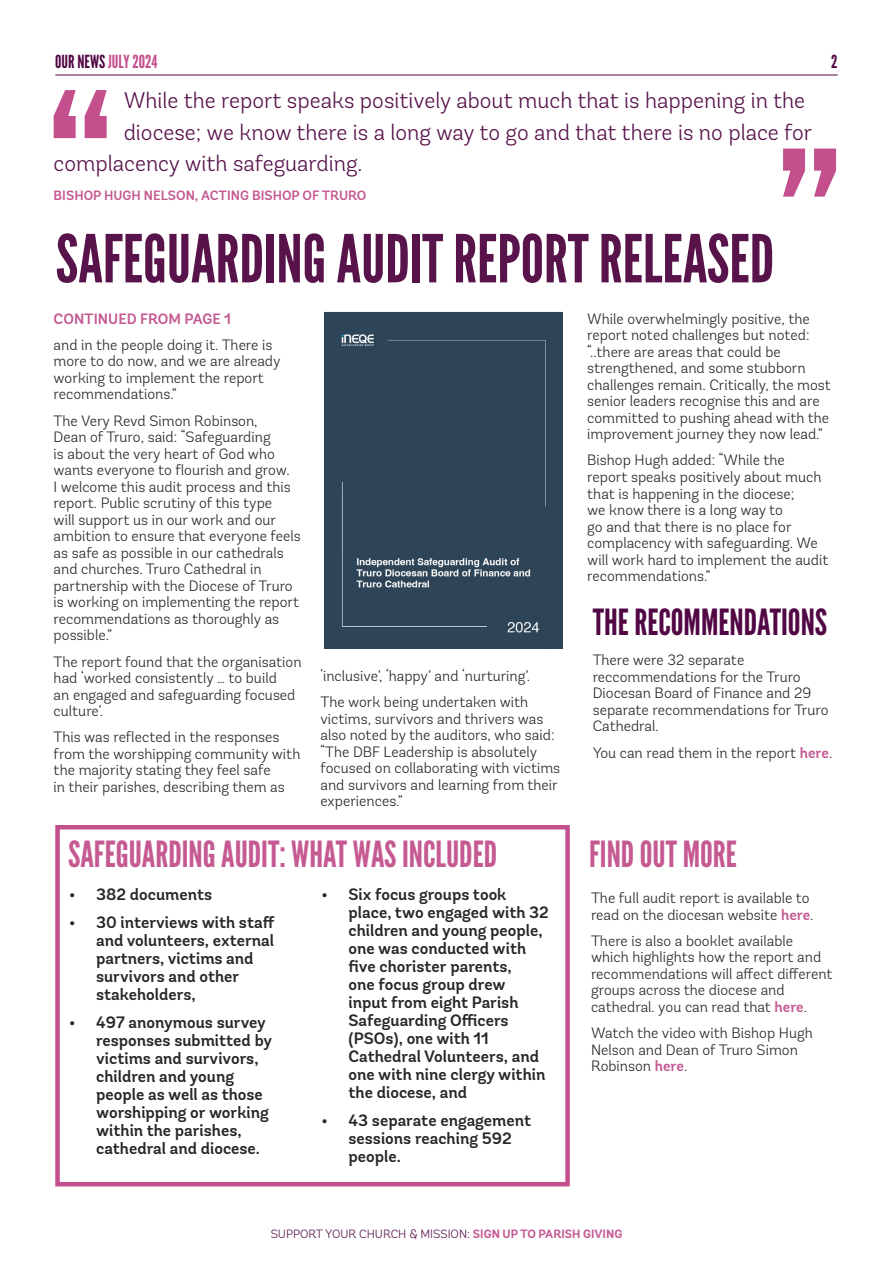
<style>
.page{position:relative;width:893px;height:1263px;background:#fff}
.page>*{position:absolute;margin:0;border:0;box-sizing:border-box;transform-origin:0 0}
.t1{font:66px "League Gothic";color:#58134b}
.t2{font:36px "League Gothic";color:#c55a92}
.t3{font:36px "League Gothic";color:#520745}
.t4{font:300 22.5px "Andes Rounded";color:#58134b}
.t5{font:18px "League Gothic";color:#c34f8c}
.t6{font:18px "League Gothic";color:#520745}
.t7{font:600 16.5px/18px "Andes Rounded";color:#282827}
.t8{font:300 15px/16.5px "Andes Rounded";color:#282827}
.t9{font:600 15px "Andes Rounded";color:#c55a92}
.t10{font:600 13.5px "Andes Rounded";color:#c55a92}
.t11{font:300 12px "Andes Rounded";color:#58134b}
.s1{color:#520745}
.s2{font-weight:600;color:#c55a92}
.s3{font-weight:700;color:#c55a92}
</style>
<div class="page">
<div style="left:55px;top:825px;width:515px;height:361px;border:4px solid #c34f8c"></div>
<hr style="left:55px;top:75px;width:783px;height:1px;background:#520745">
<div style="left:325px;top:313px;width:237px;height:335px;background:#2e4557"></div>
<div style="left:320px;top:310px;width:247px;height:342px;border:2px solid #fff"></div>
<svg style="left:54px;top:90px;width:53px;height:48px"></svg>
<svg style="left:783px;top:149px;width:53px;height:48px"></svg>
<p class="t5" style="left:55px;top:51px;width:104px"><span class="s1">OUR NEWS</span> JULY 2024</p>
<p class="t6" style="left:831px;top:51px;width:8px">2</p>
<h3 class="t4" style="left:124px;top:87px;width:683px">While the report speaks positively about much that is happening in the</h3>
<h3 class="t4" style="left:124px;top:118px;width:690px">diocese; we know there is a long way to go and that there is no place for</h3>
<h3 class="t4" style="left:54px;top:150px;width:310px">complacency with safeguarding.</h3>
<p class="t10" style="left:54px;top:187px;width:314px">BISHOP HUGH NELSON, ACTING BISHOP OF TRURO</p>
<h1 class="t1" style="left:56px;top:220px;width:720px">SAFEGUARDING AUDIT REPORT RELEASED</h1>
<p class="t9" style="left:54px;top:309px;width:179px">CONTINUED FROM PAGE 1</p>
<p class="t8" style="left:54px;top:337px;width:228px">and in the people doing it. There is more to do now, and we are already working to implement the report recommendations.”</p>
<p class="t8" style="left:54px;top:412px;width:249px">The Very Revd Simon Robinson,<br>Dean of Truro, said: “Safeguarding<br>is about the very heart of God who wants everyone to flourish and grow.<br>I welcome this audit process and this report. Public scrutiny of this type<br>will support us in our work and our ambition to ensure that everyone feels as safe as possible in our cathedrals and churches. Truro Cathedral in partnership with the Diocese of Truro is working on implementing the report recommendations as thoroughly as possible.”</p>
<p class="t8" style="left:54px;top:653px;width:249px">The report found that the organisation had ‘worked consistently … to build<br>an engaged and safeguarding focused culture’.</p>
<p class="t8" style="left:54px;top:729px;width:248px">This was reflected in the responses from the worshipping community with the majority stating they feel safe<br>in their parishes, describing them as</p>
<p class="t8" style="left:587px;top:310px;width:245px">While overwhelmingly positive, the report noted challenges but noted: “..there are areas that could be strengthened, and some stubborn challenges remain. Critically, the most senior leaders recognise this and are committed to pushing ahead with the improvement journey they now lead.”</p>
<p class="t8" style="left:587px;top:452px;width:243px">Bishop Hugh added: “While the report speaks positively about much that is happening in the diocese;<br>we know there is a long way to<br>go and that there is no place for complacency with safeguarding. We will work hard to implement the audit recommendations.”</p>
<h2 class="t3" style="left:593px;top:601px;width:236px">THE RECOMMENDATIONS</h2>
<p class="t8" style="left:593px;top:652px;width:237px">There were 32 separate reccommendations for the Truro<br>Diocesan Board of Finance and 29 separate recommendations for Truro<br>Cathedral.</p>
<p class="t8" style="left:593px;top:744px;width:241px">You can read them in the report <span class="s2">here</span>.</p>
<p class="t8" style="left:320px;top:662px;width:211px;line-height:26.2px">‘inclusive’, ‘happy’ and ‘nurturing’.<br>The work being undertaken with</p>
<p class="t8" style="left:320px;top:710px;width:241px">victims, survivors and thrivers was also noted by the auditors, who said: “The DBF Leadership is absolutely focused on collaborating with victims and survivors and learning from their experiences.”</p>
<h2 class="t2" style="left:68px;top:833px;width:431px">SAFEGUARDING AUDIT: WHAT WAS INCLUDED</h2>
<h2 class="t2" style="left:589px;top:833px;width:149px">FIND OUT MORE</h2>
<p class="t8" style="left:591px;top:890px;width:224px">The full audit report is available to read on the diocesan website <span class="s2">here</span>.</p>
<p class="t8" style="left:591px;top:932px;width:243px">There is also a booklet available which highlights how the report and recommendations will affect different groups across the diocese and cathedral. you can read that <span class="s2">here</span>.</p>
<p class="t8" style="left:591px;top:1025px;width:223px">Watch the video with Bishop Hugh<br>Nelson and Dean of Truro Simon<br>Robinson <span class="s2">here</span>.</p>
<p class="t7" style="left:349px;top:886px;width:202px;text-indent:-27px">• Six focus groups took place, two engaged with 32 children and young people, one was conducted with five chorister parents,<br>one focus group drew<br>input from eight Parish<br>Safeguarding Officers (PSOs), one with 11<br>Cathedral Volunteers, and one with nine clergy within the diocese, and</p>
<p class="t7" style="left:349px;top:1111px;width:184px;text-indent:-27px">• 43 separate engagement sessions reaching 592 people.</p>
<p class="t7" style="left:69px;top:886px;width:145px">• 382 documents</p>
<p class="t7" style="left:96px;top:913px;width:180px;text-indent:-27px">• 30 interviews with staff and volunteers, external partners, victims and survivors and other stakeholders,</p>
<p class="t7" style="left:96px;top:1013px;width:178px;text-indent:-27px">• 497 anonymous survey responses submitted by victims and survivors, children and young people as well as those worshipping or working within the parishes, cathedral and diocese.</p>
<p class="t11" style="left:271px;top:1226px;width:353px">SUPPORT YOUR CHURCH &amp; MISSION: <span class="s3">SIGN UP TO PARISH GIVING</span></p>
</div>
